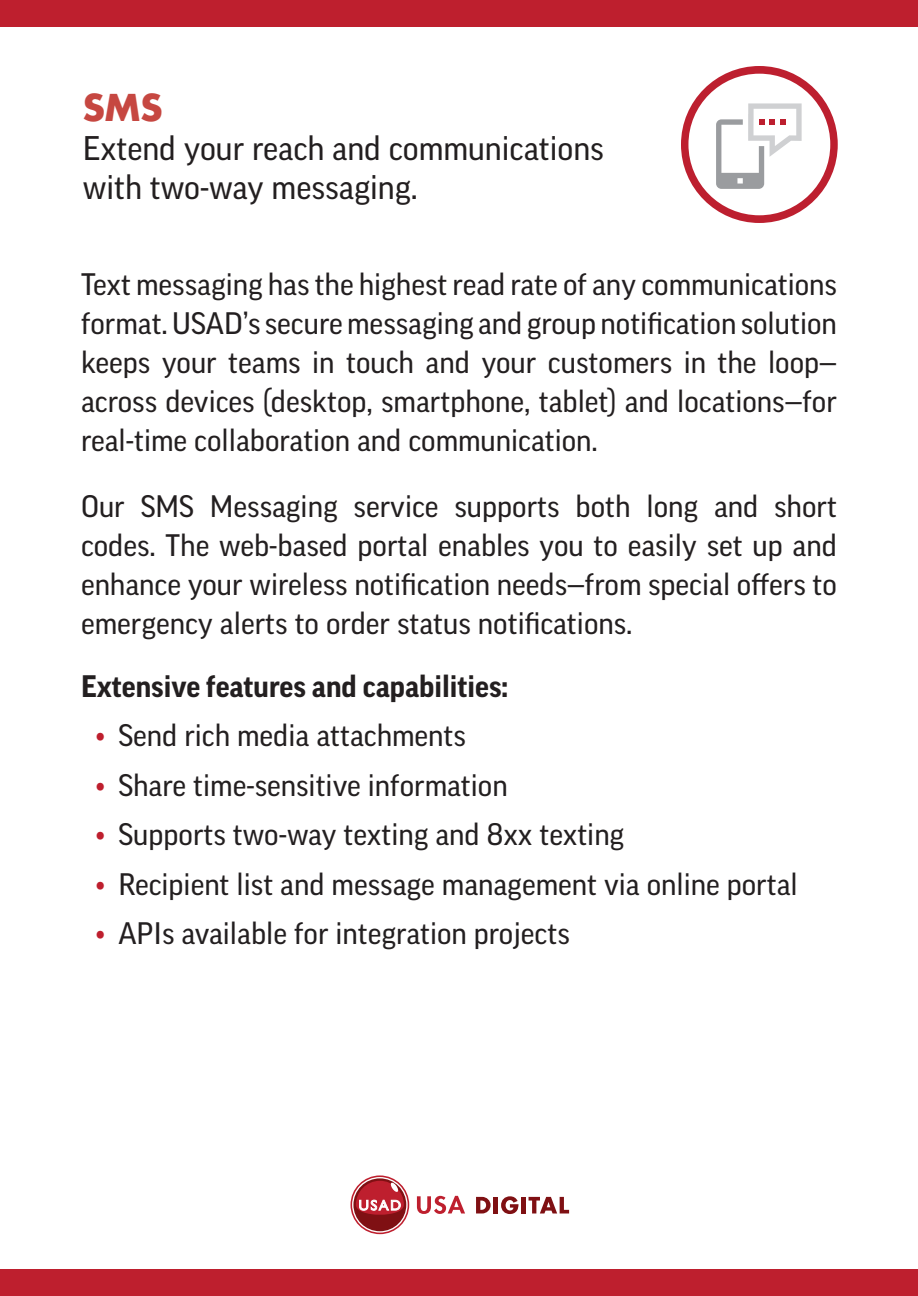
<style>
.page{position:relative;width:918px;height:1296px;background:#fff}
.page>*{position:absolute;margin:0;border:0;box-sizing:border-box;transform-origin:0 0}
.t1{font:700 36px "Futura";color:#c64741}
.t2{font:33px/39px "Good OT";color:#231f20}
.t3{font:30px/39px "Good OT";color:#231f20;text-align:justify}
.t4{font:700 30px "Good OT";color:#231f20}
.s1{color:#be1f2e}
</style>
<div class="page">
<svg style="left:681px;top:66px;width:157px;height:157px"></svg>
<svg style="left:417px;top:1196px;width:48px;height:18px"></svg>
<svg style="left:476px;top:1197px;width:15px;height:16px"></svg>
<hr style="left:494px;top:1197px;width:4px;height:16px;background:#7f1013">
<svg style="left:501px;top:1196px;width:17px;height:18px"></svg>
<hr style="left:522px;top:1197px;width:4px;height:16px;background:#7f1013">
<svg style="left:529px;top:1197px;width:40px;height:16px"></svg>
<svg style="left:351px;top:1175px;width:58px;height:59px"></svg>
<div style="left:0;top:0;width:918px;height:27px;background:#be1f2e"></div>
<div style="left:0;top:1269px;width:918px;height:27px;background:#be1f2e"></div>
<p class="t1" style="left:83px;top:82px;width:81px">SMS</p>
<p class="t2" style="left:83px;top:129px;width:523px">Extend your reach and communications with two-way messaging.</p>
<p class="t3" style="left:81px;top:265px;width:758px">Text messaging has the highest read rate of any communications format. USAD’s secure messaging and group notification solution keeps your teams in touch and your customers in the loop— across devices (desktop, smartphone, tablet) and locations—for real-time collaboration and communication.</p>
<p class="t3" style="left:81px;top:487px;width:758px">Our SMS Messaging service supports both long and short codes. The web-based portal enables you to easily set up and enhance your wireless notification needs—from special offers to emergency alerts to order status notifications.</p>
<p class="t4" style="left:81px;top:669px;width:429px">Extensive features and capabilities:</p>
<p class="t3" style="left:96px;top:716px;width:371px"><span class="s1">•</span> Send rich media attachments</p>
<p class="t3" style="left:96px;top:766px;width:413px"><span class="s1">•</span> Share time-sensitive information</p>
<p class="t3" style="left:96px;top:815px;width:530px"><span class="s1">•</span> Supports two-way texting and 8xx texting</p>
<p class="t3" style="left:96px;top:865px;width:703px"><span class="s1">•</span> Recipient list and message management via online portal</p>
<p class="t3" style="left:96px;top:914px;width:475px"><span class="s1">•</span> APIs available for integration projects</p>
</div>
